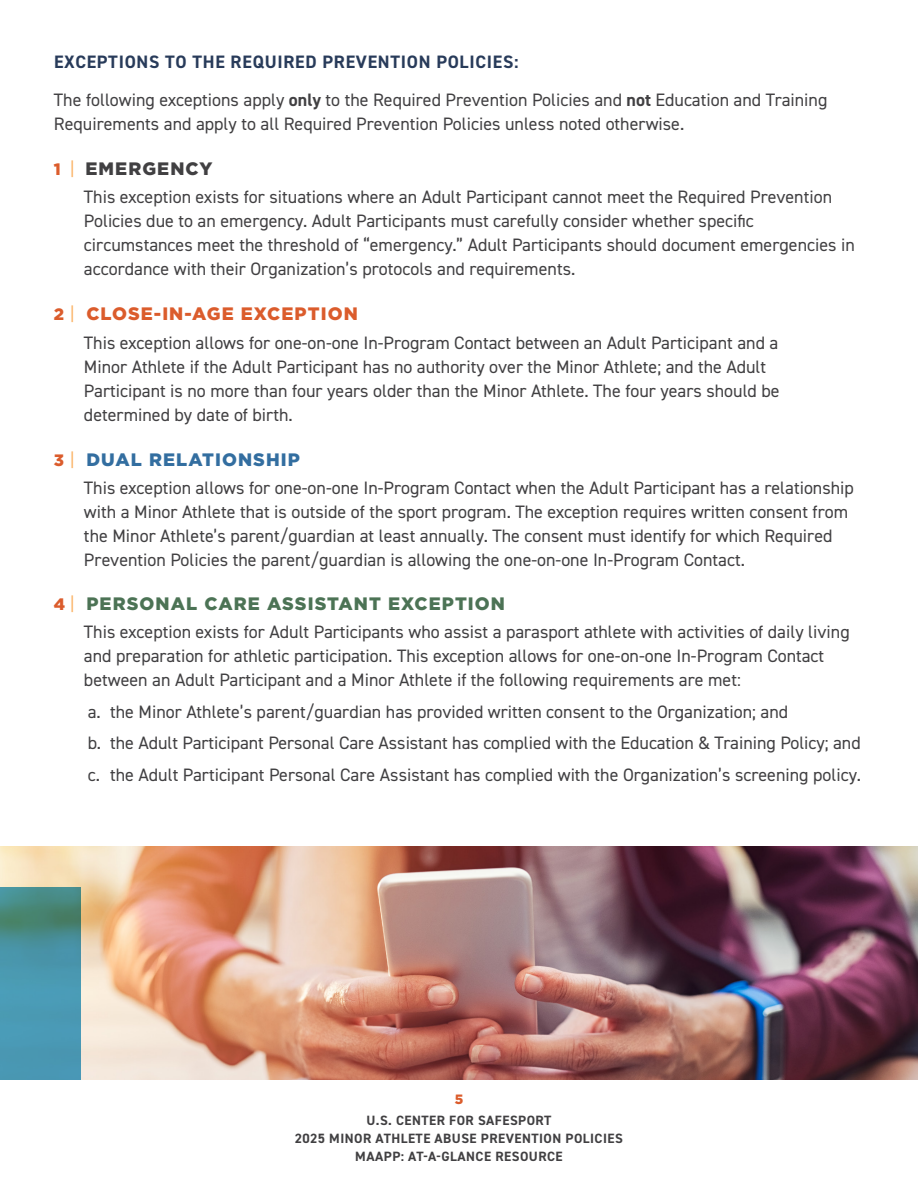
<style>
.page{position:relative;width:918px;height:1188px;background:#fff}
.page>*{position:absolute;margin:0;border:0;box-sizing:border-box;transform-origin:0 0}
.t1{font:18px/24px "DIN2014";color:#414042}
.t2{font:900 18px "Gotham";letter-spacing:.06em;color:#4c7355}
.t3{font:900 18px "Gotham";letter-spacing:.06em;color:#db5c2c}
.t4{font:900 18px "Gotham";letter-spacing:.06em;color:#336ea0}
.t5{font:900 18px "Gotham";letter-spacing:.06em;color:#414042}
.t6{font:700 13.5px/18px "DIN2014";letter-spacing:.035em;color:#414042;text-align:center}
.t7{font:900 13.5px "Gotham";color:#db5c2c}
.s1{font-weight:700;color:#283b5a}
.s2{font-weight:700}
.s3{font-size:16.5px;color:#db5c2c}
.s4{font-family:"DIN2014";font-weight:400;color:#fbb161}
.s5{font-size:16.5px}
</style>
<div class="page">
<img style="left:0;top:846px;width:918px;height:234px">
<svg style="left:0;top:887px;width:81px;height:193px;background:#4993a3"></svg>
<p class="t1" style="left:54px;top:43px;width:775px;line-height:37.5px"><span class="s1">EXCEPTIONS TO THE REQUIRED PREVENTION POLICIES:<br></span>The following exceptions apply <span class="s2">only</span> to the Required Prevention Policies and <span class="s2">not</span> Education and Training</p>
<p class="t1" style="left:54px;top:111px;width:632px">Requirements and apply to all Required Prevention Policies unless noted otherwise.</p>
<p class="t5" style="left:54px;top:158px;width:160px"><span class="s3">1</span> <span class="s4">|</span> EMERGENCY</p>
<p class="t1" style="left:84px;top:184px;width:772px">This exception exists for situations where an Adult Participant cannot meet the Required Prevention Policies due to an emergency. Adult Participants must carefully consider whether specific circumstances meet the threshold of “emergency.” Adult Participants should document emergencies in accordance with their Organization’s protocols and requirements.</p>
<p class="t3" style="left:54px;top:303px;width:305px"><span class="s5">2</span> <span class="s4">|</span> CLOSE-IN-AGE EXCEPTION</p>
<p class="t1" style="left:84px;top:330px;width:697px">This exception allows for one-on-one In-Program Contact between an Adult Participant and a Minor Athlete if the Adult Participant has no authority over the Minor Athlete; and the Adult Participant is no more than four years older than the Minor Athlete. The four years should be determined by date of birth.</p>
<p class="t4" style="left:54px;top:449px;width:248px"><span class="s3">3</span> <span class="s4">|</span> DUAL RELATIONSHIP</p>
<p class="t1" style="left:84px;top:475px;width:771px">This exception allows for one-on-one In-Program Contact when the Adult Participant has a relationship with a Minor Athlete that is outside of the sport program. The exception requires written consent from the Minor Athlete’s parent/guardian at least annually. The consent must identify for which Required Prevention Policies the parent/guardian is allowing the one-on-one In-Program Contact.</p>
<p class="t2" style="left:54px;top:593px;width:453px"><span class="s3">4</span> <span class="s4">|</span> PERSONAL CARE ASSISTANT EXCEPTION</p>
<p class="t1" style="left:84px;top:619px;width:767px">This exception exists for Adult Participants who assist a parasport athlete with activities of daily living and preparation for athletic participation. This exception allows for one-on-one In-Program Contact between an Adult Participant and a Minor Athlete if the following requirements are met:</p>
<p class="t1" style="left:88px;top:695px;width:775px;line-height:31.5px">a. the Minor Athlete’s parent/guardian has provided written consent to the Organization; and<br>b. the Adult Participant Personal Care Assistant has complied with the Education &amp; Training Policy; and c. the Adult Participant Personal Care Assistant has complied with the Organization’s screening policy.</p>
<p class="t7" style="left:455px;top:1091px;width:10px">5</p>
<p class="t6" style="left:295px;top:1112px;width:329px">U.S. CENTER FOR SAFESPORT<br>2025 MINOR ATHLETE ABUSE PREVENTION POLICIES<br>MAAPP: AT-A-GLANCE RESOURCE</p>
</div>
